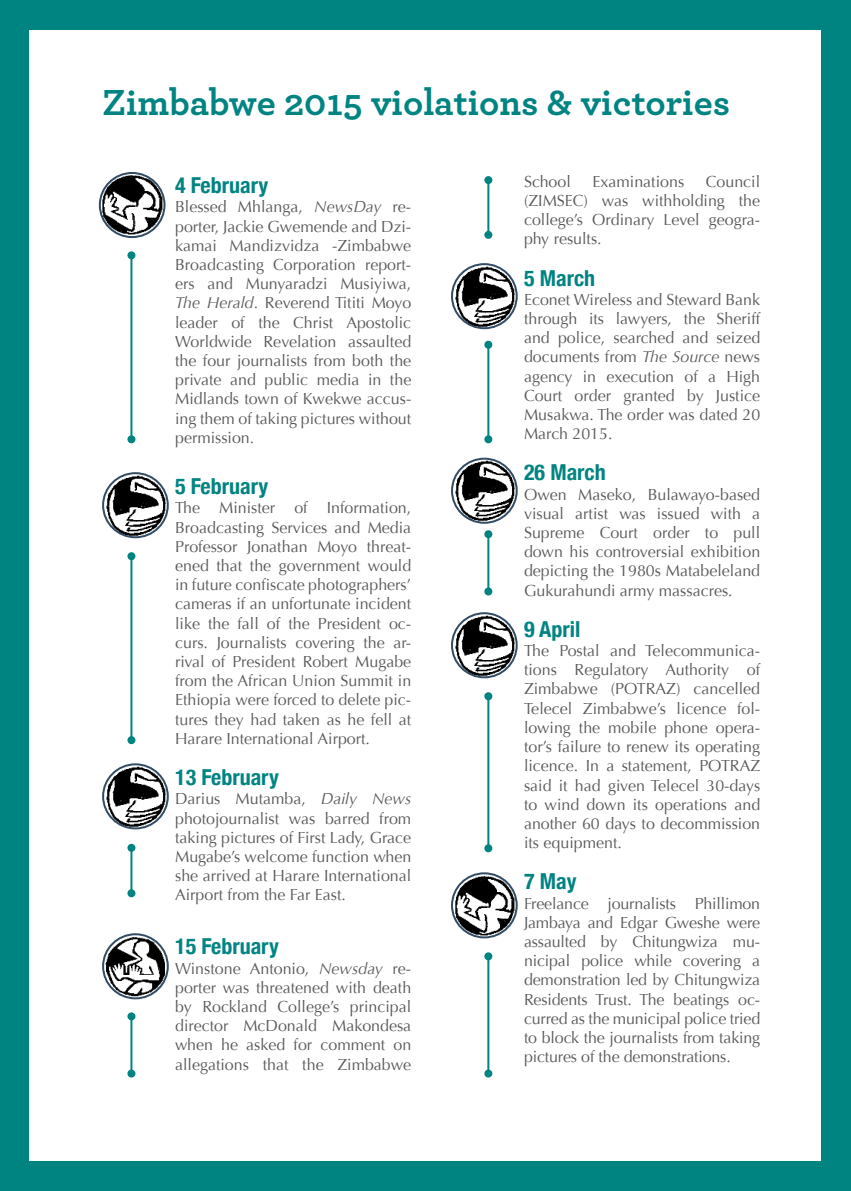
<style>
.page{position:relative;width:851px;height:1191px;background:#fff}
.page>*{position:absolute;margin:0;border:0;box-sizing:border-box;transform-origin:0 0}
.t1{font:700 38px "Archer";color:#008482}
.t2{font:700 condensed 22px "Helvetica Neue";color:#008482}
.t3{font:16px/19.2px "Optima";color:#58595b;text-align:justify}
.s1{font-style:italic}
</style>
<div class="page">
<div style="left:0;top:0;width:28px;height:1191px;background:#008482"></div>
<div style="left:0;top:0;width:850px;height:30px;background:#008482"></div>
<div style="left:0;top:1161px;width:849px;height:30px;background:#008482"></div>
<div style="left:821px;top:0;width:29px;height:1191px;background:#008482"></div>
<img style="left:98px;top:173px;width:66px;height:66px">
<img style="left:102px;top:472px;width:67px;height:67px">
<img style="left:102px;top:763px;width:67px;height:67px">
<img style="left:103px;top:934px;width:64px;height:65px">
<img style="left:451px;top:263px;width:66px;height:67px">
<img style="left:451px;top:458px;width:66px;height:66px">
<img style="left:451px;top:612px;width:66px;height:67px">
<img style="left:451px;top:873px;width:65px;height:66px">
<hr style="left:130px;top:255px;width:2px;height:184px;background:#008482">
<div style="left:127px;top:251px;width:8px;height:8px;background:#008482;border-radius:50%"></div>
<div style="left:127px;top:435px;width:8px;height:8px;background:#008482;border-radius:50%"></div>
<hr style="left:487px;top:180px;width:2px;height:55px;background:#008482">
<div style="left:484px;top:176px;width:8px;height:8px;background:#008482;border-radius:50%"></div>
<div style="left:484px;top:231px;width:8px;height:8px;background:#008482;border-radius:50%"></div>
<hr style="left:487px;top:345px;width:2px;height:94px;background:#008482">
<div style="left:484px;top:341px;width:8px;height:8px;background:#008482;border-radius:50%"></div>
<div style="left:484px;top:435px;width:8px;height:8px;background:#008482;border-radius:50%"></div>
<hr style="left:487px;top:534px;width:2px;height:57px;background:#008482">
<div style="left:484px;top:530px;width:8px;height:8px;background:#008482;border-radius:50%"></div>
<div style="left:484px;top:587px;width:8px;height:8px;background:#008482;border-radius:50%"></div>
<hr style="left:487px;top:696px;width:2px;height:152px;background:#008482">
<div style="left:484px;top:692px;width:8px;height:8px;background:#008482;border-radius:50%"></div>
<div style="left:484px;top:844px;width:8px;height:8px;background:#008482;border-radius:50%"></div>
<hr style="left:487px;top:956px;width:2px;height:117px;background:#008482">
<div style="left:484px;top:952px;width:8px;height:8px;background:#008482;border-radius:50%"></div>
<div style="left:484px;top:1069px;width:8px;height:8px;background:#008482;border-radius:50%"></div>
<hr style="left:130px;top:556px;width:2px;height:184px;background:#008482">
<div style="left:127px;top:552px;width:8px;height:8px;background:#008482;border-radius:50%"></div>
<div style="left:127px;top:736px;width:8px;height:8px;background:#008482;border-radius:50%"></div>
<hr style="left:130px;top:847px;width:2px;height:46px;background:#008482">
<div style="left:127px;top:843px;width:8px;height:8px;background:#008482;border-radius:50%"></div>
<div style="left:127px;top:889px;width:8px;height:8px;background:#008482;border-radius:50%"></div>
<hr style="left:130px;top:1016px;width:2px;height:57px;background:#008482">
<div style="left:127px;top:1012px;width:8px;height:8px;background:#008482;border-radius:50%"></div>
<div style="left:127px;top:1069px;width:8px;height:8px;background:#008482;border-radius:50%"></div>
<h1 class="t1" style="left:102px;top:72px;width:629px">Zimbabwe 2015 violations &amp; victories</h1>
<h2 class="t2" style="left:175px;top:167px;width:95px">4 February</h2>
<p class="t3" style="left:175px;top:197px;width:238px">Blessed Mhlanga, <span class="s1">NewsDay</span> re&shy;porter, Jackie Gwemende and Dzi&shy;kamai Mandizvidza -Zimbabwe Broadcasting Corporation report&shy;ers and Munyaradzi Musiyiwa, <span class="s1">The Herald</span>. Reverend Tititi Moyo leader of the Christ Apostolic Worldwide Revelation assaulted the four journalists from both the private and public media in the Midlands town of Kwekwe accus&shy;ing them of taking pictures without permission.</p>
<h2 class="t2" style="left:175px;top:468px;width:95px">5 February</h2>
<p class="t3" style="left:175px;top:498px;width:238px">The Minister of Information, Broadcasting Services and Media Professor Jonathan Moyo threat&shy;ened that the government would in future confiscate photographers’ cameras if an unfortunate incident like the fall of the President oc&shy;curs. Journalists covering the ar&shy;rival of President Robert Mugabe from the African Union Summit in Ethiopia were forced to delete pic&shy;tures they had taken as he fell at Harare International Airport.</p>
<h2 class="t2" style="left:175px;top:759px;width:105px">13 February</h2>
<p class="t3" style="left:175px;top:789px;width:238px">Darius Mutamba, <span class="s1">Daily News </span>photojournalist was barred from taking pictures of First Lady, Grace Mugabe’s welcome function when she arrived at Harare International Airport from the Far East.</p>
<h2 class="t2" style="left:175px;top:928px;width:105px">15 February</h2>
<p class="t3" style="left:175px;top:958px;width:238px">Winstone Antonio, <span class="s1">Newsday</span> re&shy;porter was threatened with death by Rockland College’s principal director McDonald Makondesa when he asked for comment on allegations that the Zimbabwe</p>
<p class="t3" style="left:524px;top:172px;width:238px;text-indent:182px">Council (ZIMSEC) was withholding the college’s Ordinary Level geogra&shy;phy results.</p>
<h2 class="t2" style="left:524px;top:259px;width:73px">5 March</h2>
<p class="t3" style="left:524px;top:290px;width:238px">Econet Wireless and Steward Bank through its lawyers, the Sheriff and police, searched and seized documents from <span class="s1">The Source</span> news agency in execution of a High Court order granted by Justice Musakwa. The order was dated 20<br>March 2015.</p>
<h2 class="t2" style="left:524px;top:454px;width:83px">26 March</h2>
<p class="t3" style="left:524px;top:485px;width:238px">Owen Maseko, Bulawayo-based visual artist was issued with a Supreme Court order to pull down his controversial exhibition depicting the 1980s Matabeleland Gukurahundi army massacres.</p>
<h2 class="t2" style="left:524px;top:611px;width:58px">9 April</h2>
<p class="t3" style="left:524px;top:641px;width:238px">The Postal and Telecommunica&shy;tions Regulatory Authority of Zimbabwe (POTRAZ) cancelled Telecel Zimbabwe’s licence fol&shy;lowing the mobile phone opera&shy;tor’s failure to renew its operating licence. In a statement, POTRAZ said it had given Telecel 30-days to wind down its operations and another 60 days to decommission its equipment.</p>
<h2 class="t2" style="left:524px;top:863px;width:54px">7 May</h2>
<p class="t3" style="left:524px;top:893px;width:238px">Freelance journalists Phillimon Jambaya and Edgar Gweshe were assaulted by Chitungwiza mu&shy;nicipal police while covering a demonstration led by Chitungwiza Residents Trust. The beatings oc&shy;curred as the municipal police tried to block the journalists from taking pictures of the demonstrations.</p>
<p class="t3" style="left:524px;top:172px;width:48px">School</p>
<p class="t3" style="left:592px;top:172px;width:93px">Examinations</p>
</div>
